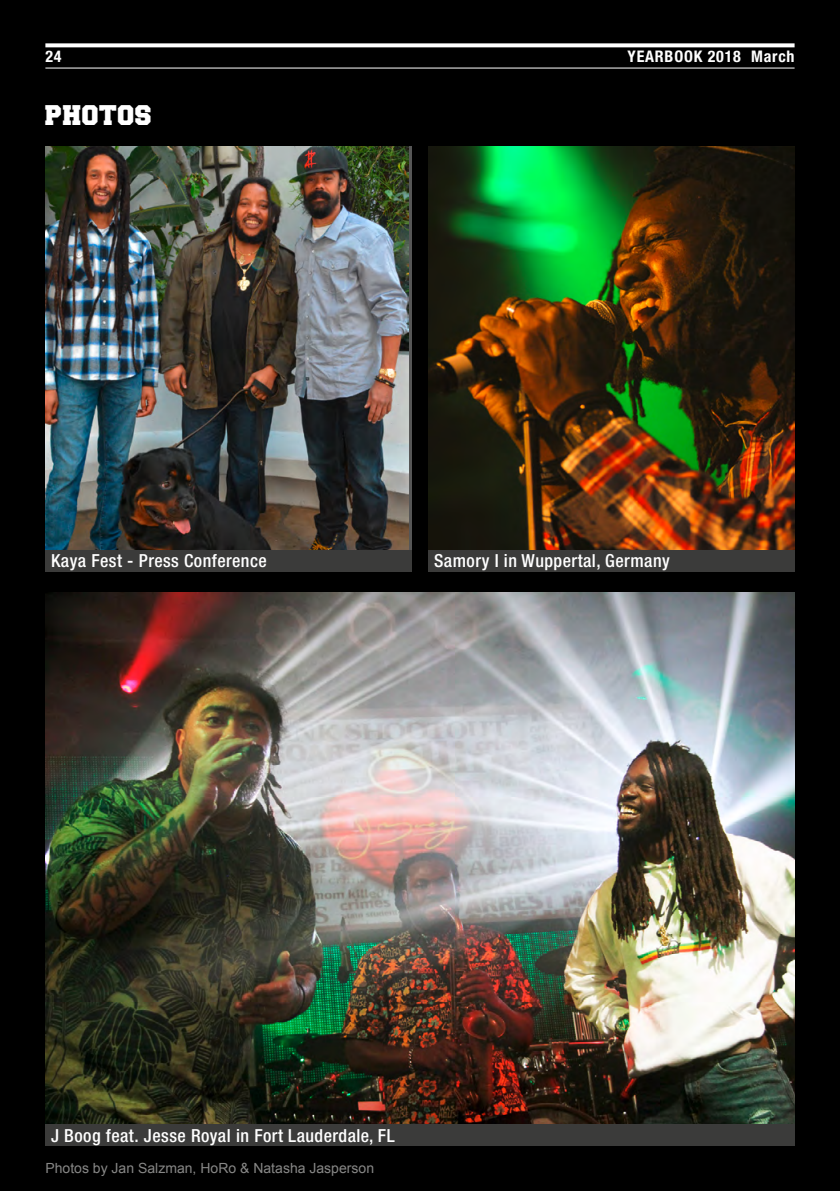
<style>
.page{position:relative;width:840px;height:1191px;background:#fff}
.page>*{position:absolute;margin:0;border:0;box-sizing:border-box;transform-origin:0 0}
._00_rubrik_2017{font:24px "Freshman";letter-spacing:.025em;color:#fff}
._05_bildunterschrift{font:500 condensed 18px "Helvetica Neue LT Pro";letter-spacing:.025em;color:#fff}
._00_seitenzahl_2017{font:700 condensed 16px "Helvetica Neue LT Pro";letter-spacing:.05em;color:#fff}
._03_newstext{font:14px "Arial";color:#878786}
</style>
<div class="page">
<div style="left:0;top:0;width:839px;height:1191px;background:#000"></div>
<img style="left:45px;top:146px;width:363px;height:404px">
<div style="left:45px;top:550px;width:366px;height:21px;background:#3b3b3a"></div>
<img style="left:45px;top:593px;width:749px;height:531px">
<div style="left:45px;top:1124px;width:749px;height:21px;background:#3b3b3a"></div>
<img style="left:428px;top:146px;width:366px;height:404px">
<div style="left:428px;top:550px;width:366px;height:21px;background:#3b3b3a"></div>
<svg style="left:45px;top:43px;width:749px;height:4px;background:#e7e7e7"></svg>
<hr style="left:45px;top:68px;width:749px;height:1px;background:#fff">
<p class="_00_seitenzahl_2017" style="left:45px;top:48px;width:18px">24</p>
<p class="_00_seitenzahl_2017" style="left:627px;top:48px;width:168px">YEARBOOK 2018 March</p>
<p class="_00_rubrik_2017" style="left:45px;top:105px;width:108px">PHOTOS</p>
<p class="_05_bildunterschrift" style="left:51px;top:550px;width:217px">Kaya Fest - Press Conference</p>
<p class="_05_bildunterschrift" style="left:434px;top:550px;width:237px">Samory I in Wuppertal, Germany</p>
<p class="_05_bildunterschrift" style="left:51px;top:1124px;width:345px">J Boog feat. Jesse Royal in Fort Lauderdale, FL</p>
<p class="_03_newstext" style="left:45px;top:1158px;width:330px">Photos by Jan Salzman, HoRo &amp; Natasha Jasperson</p>
</div>
